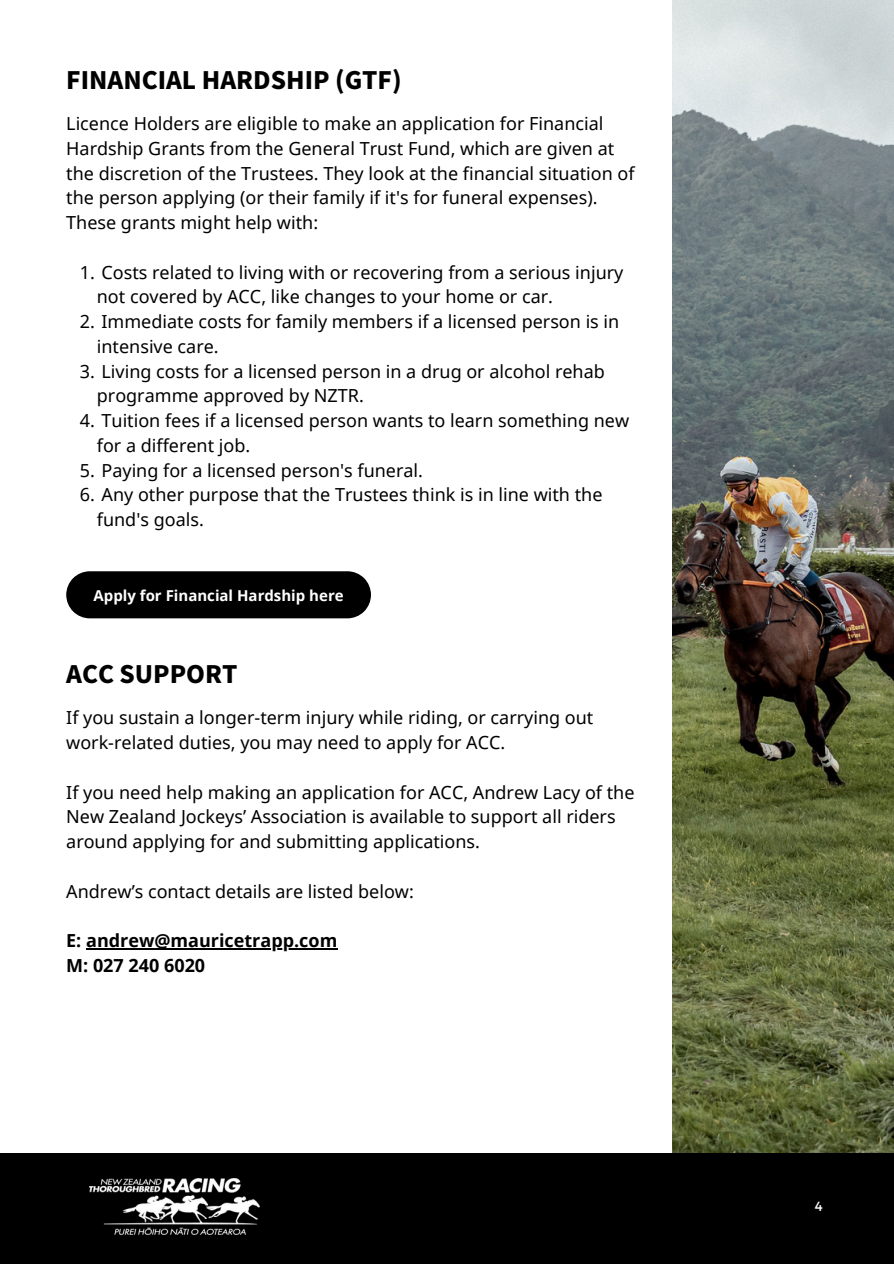
<style>
.page{position:relative;width:894px;height:1264px;background:#fff}
.page>*{position:absolute;margin:0;border:0;box-sizing:border-box;transform-origin:0 0}
.t1{font:900 24px "Noto Sans JP";color:#000}
.t2{font:18px/24.8px "Noto Sans";color:#000}
.t3{font:700 18px/24.8px "Noto Sans";color:#000}
.t4{font:700 15px "Noto Sans";color:#fff}
.t5{font:13.2px "Montserrat";color:#fff}
</style>
<div class="page">
<img style="left:672px;top:0;width:221px;height:1153px">
<div style="left:0;top:1153px;width:893px;height:110px;background:#000"></div>
<img style="left:89px;top:1178px;width:170px;height:56px">
<div style="left:66px;top:571px;width:305px;height:47px;background:#000"></div>
<hr style="left:86px;top:948px;width:251px;height:1px;background:#000">
<h1 class="t1" style="left:66px;top:61px;width:337px">FINANCIAL HARDSHIP (GTF)</h1>
<p class="t2" style="left:66px;top:111px;width:569px">Licence Holders are eligible to make an application for Financial Hardship Grants from the General Trust Fund, which are given at the discretion of the Trustees. They look at the financial situation of the person applying (or their family if it's for funeral expenses).<br>These grants might help with:</p>
<p class="t2" style="left:97px;top:259px;width:528px;text-indent:-17px">1. Costs related to living with or recovering from a serious injury not covered by ACC, like changes to your home or car.</p>
<p class="t2" style="left:97px;top:309px;width:524px;text-indent:-17px">2. Immediate costs for family members if a licensed person is in intensive care.</p>
<p class="t2" style="left:97px;top:358px;width:509px;text-indent:-17px">3. Living costs for a licensed person in a drug or alcohol rehab programme approved by NZTR.</p>
<p class="t2" style="left:97px;top:408px;width:533px;text-indent:-17px">4. Tuition fees if a licensed person wants to learn something new for a different job.</p>
<p class="t2" style="left:80px;top:457px;width:344px">5. Paying for a licensed person's funeral.</p>
<p class="t2" style="left:97px;top:482px;width:507px;text-indent:-17px">6. Any other purpose that the Trustees think is in line with the fund's goals.</p>
<p class="t4" style="left:93px;top:584px;width:251px">Apply for Financial Hardship here</p>
<h1 class="t1" style="left:66px;top:655px;width:173px">ACC SUPPORT</h1>
<p class="t2" style="left:66px;top:705px;width:528px">If you sustain a longer-term injury while riding, or carrying out work-related duties, you may need to apply for ACC.</p>
<p class="t2" style="left:66px;top:779px;width:569px">If you need help making an application for ACC, Andrew Lacy of the<br>New Zealand Jockeys’ Association is available to support all riders around applying for and submitting applications.</p>
<p class="t2" style="left:66px;top:878px;width:349px">Andrew’s contact details are listed below:</p>
<p class="t3" style="left:66px;top:927px;width:272px">E: andrew@mauricetrapp.com<br>M: 027 240 6020</p>
<p class="t5" style="left:814px;top:1197px;width:9px">4</p>
</div>
